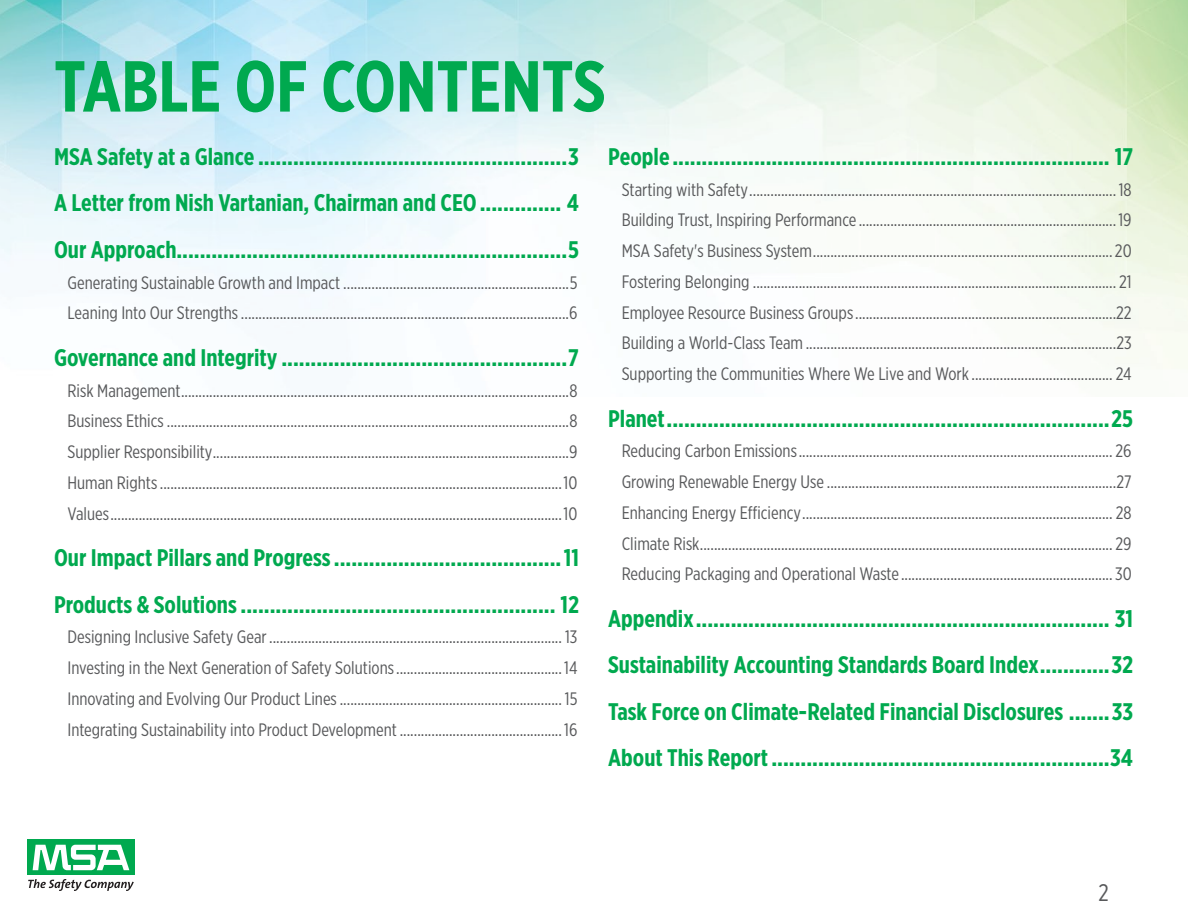
<style>
.page{position:relative;width:1188px;height:918px;background:#fff}
.page>*{position:absolute;margin:0;border:0;box-sizing:border-box;transform-origin:0 0}
.t1{font:700 72px "Gotham X Narrow";color:#00a94f}
.t2{font:700 24px/46.5px "Gotham X Narrow";color:#00a94f;text-align:justify}
.t3{font:24px "Gotham X Narrow";color:#58595b}
.t4{font:18px/30.8px "Gotham X Narrow";color:#58595b;text-align:justify}
</style>
<div class="page">
<img style="left:0;top:0;width:1188px;height:369px">
<div style="left:27px;top:839px;width:108px;height:36px;background:#00a94f"></div>
<svg style="left:33px;top:845px;width:96px;height:25px"></svg>
<svg style="left:28px;top:879px;width:106px;height:12px"></svg>
<h1 class="t1" style="left:54px;top:42px;width:553px">TABLE OF CONTENTS</h1>
<p class="t2" style="left:54px;top:133px;width:526px">MSA Safety at a Glance .....................................................3<br>A Letter from Nish Vartanian, Chairman and CEO.............. 4<br>Our Approach...................................................................5</p>
<p class="t4" style="left:68px;top:267px;width:511px">Generating Sustainable Growth and Impact ................................................................5<br>Leaning Into Our Strengths.............................................................................................6</p>
<h2 class="t2" style="left:54px;top:334px;width:526px">Governance and Integrity .................................................7</h2>
<p class="t4" style="left:68px;top:375px;width:511px">Risk Management..............................................................................................................8<br>Business Ethics ..................................................................................................................8<br>Supplier Responsibility.....................................................................................................9<br>Human Rights..................................................................................................................10<br>Values................................................................................................................................10</p>
<h2 class="t2" style="left:54px;top:534px;width:526px">Our Impact Pillars and Progress.......................................11<br>Products &amp; Solutions ...................................................... 12</h2>
<p class="t4" style="left:68px;top:621px;width:511px">Designing Inclusive Safety Gear................................................................................... 13<br>Investing in the Next Generation of Safety Solutions...............................................14<br>Innovating and Evolving Our Product Lines ............................................................... 15<br>Integrating Sustainability into Product Development ..............................................16</p>
<h2 class="t2" style="left:608px;top:133px;width:527px">People ........................................................................... 17</h2>
<p class="t4" style="left:622px;top:174px;width:511px">Starting with Safety........................................................................................................ 18<br>Building Trust, Inspiring Performance .........................................................................19<br>MSA Safety's Business System..................................................................................... 20<br>Fostering Belonging ....................................................................................................... 21<br>Employee Resource Business Groups..........................................................................22<br>Building a World-Class Team........................................................................................23<br>Supporting the Communities Where We Live and Work ........................................ 24</p>
<h2 class="t2" style="left:608px;top:395px;width:527px">Planet............................................................................25</h2>
<p class="t4" style="left:622px;top:435px;width:511px">Reducing Carbon Emissions......................................................................................... 26<br>Growing Renewable Energy Use ..................................................................................27<br>Enhancing Energy Efficiency........................................................................................ 28<br>Climate Risk..................................................................................................................... 29<br>Reducing Packaging and Operational Waste............................................................ 30</p>
<p class="t2" style="left:608px;top:595px;width:527px">Appendix....................................................................... 31<br>Sustainability Accounting Standards Board Index............32<br>Task Force on Climate-Related Financial Disclosures .......33<br>About This Report..........................................................34</p>
<h2 class="t3" style="left:1099px;top:878px;width:12px">2</h2>
</div>
